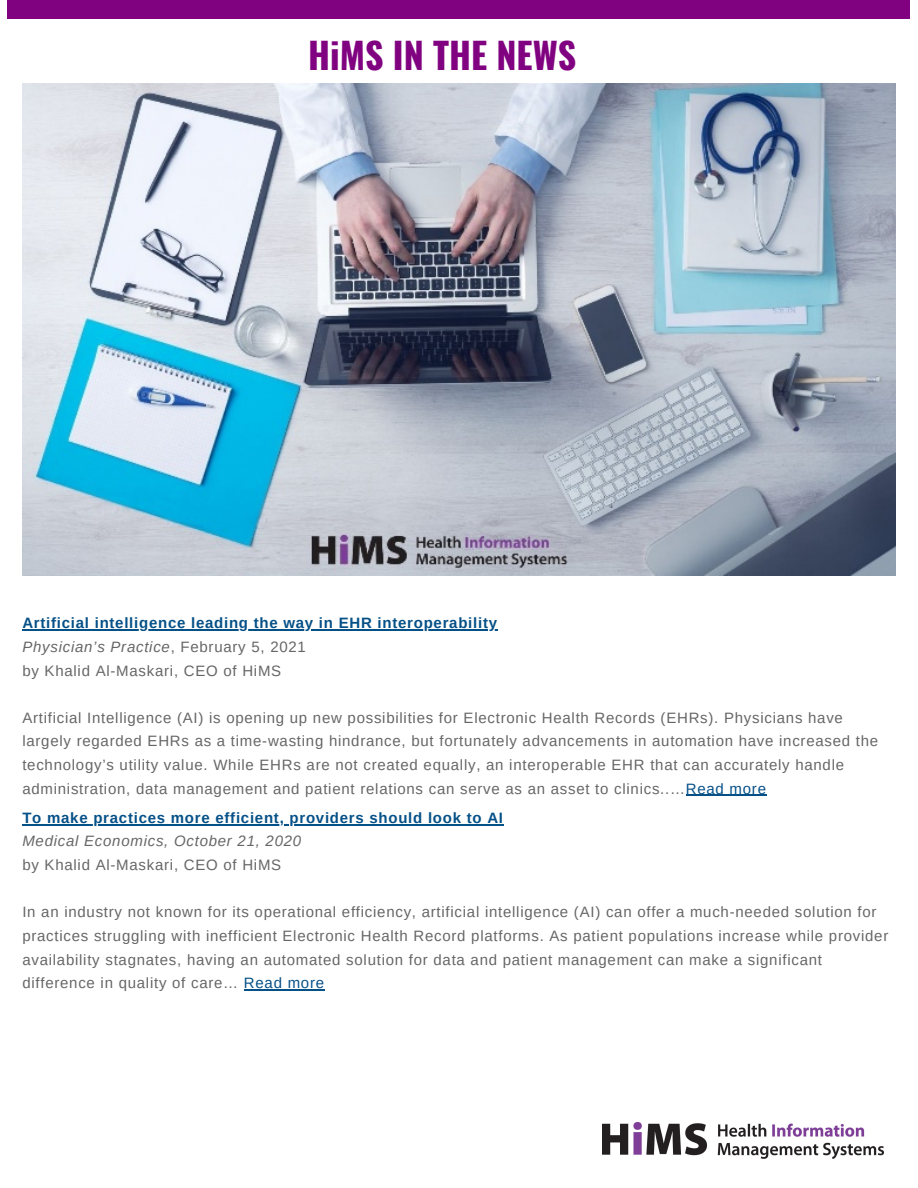
<style>
.page{position:relative;width:918px;height:1188px;background:#fff}
.page>*{position:absolute;margin:0;border:0;box-sizing:border-box;transform-origin:0 0}
.t1{font:700 36px "Oswald";color:#800280}
.t2{font:15px/23.7px "Arimo";letter-spacing:.05em;color:#666}
.t3{font:700 15px "Arimo";letter-spacing:.05em;color:#055087}
.t4{font:italic 15px "Arimo";letter-spacing:.05em;color:#666}
.s1{font-style:normal}
.s2{color:#055087}
</style>
<div class="page">
<hr style="left:22px;top:629px;width:476px;height:2px;background:#055087">
<hr style="left:686px;top:795px;width:81px;height:1px;background:#055087">
<div style="left:8px;top:0;width:902px;height:19px;background:#800280"></div>
<img style="left:22px;top:84px;width:873px;height:491px">
<hr style="left:22px;top:824px;width:482px;height:1px;background:#055087">
<hr style="left:244px;top:989px;width:81px;height:1px;background:#055087">
<img style="left:602px;top:1123px;width:282px;height:36px">
<p class="t1" style="left:308px;top:27px;width:269px">HiMS IN THE NEWS</p>
<p class="t3" style="left:22px;top:615px;width:476px">Artificial intelligence leading the way in EHR interoperability</p>
<p class="t4" style="left:22px;top:638px;width:285px">Physician’s Practice<span class="s1">, February 5, 2021</span></p>
<p class="t2" style="left:22px;top:658px;width:260px">by Khalid Al-Maskari, CEO of HiMS</p>
<p class="t2" style="left:22px;top:706px;width:857px">Artificial Intelligence (AI) is opening up new possibilities for Electronic Health Records (EHRs). Physicians have largely regarded EHRs as a time-wasting hindrance, but fortunately advancements in automation have increased the technology’s utility value. While EHRs are not created equally, an interoperable EHR that can accurately handle administration, data management and patient relations can serve as an asset to clinics..…<span class="s2">Read more</span></p>
<p class="t3" style="left:22px;top:809px;width:482px">To make practices more efficient, providers should look to AI</p>
<p class="t4" style="left:22px;top:833px;width:280px">Medical Economics, October 21, 2020</p>
<p class="t2" style="left:22px;top:853px;width:260px">by Khalid Al-Maskari, CEO of HiMS</p>
<p class="t2" style="left:22px;top:900px;width:867px">In an industry not known for its operational efficiency, artificial intelligence (AI) can offer a much-needed solution for practices struggling with inefficient Electronic Health Record platforms. As patient populations increase while provider availability stagnates, having an automated solution for data and patient management can make a significant difference in quality of care… <span class="s2">Read more</span></p>
</div>
